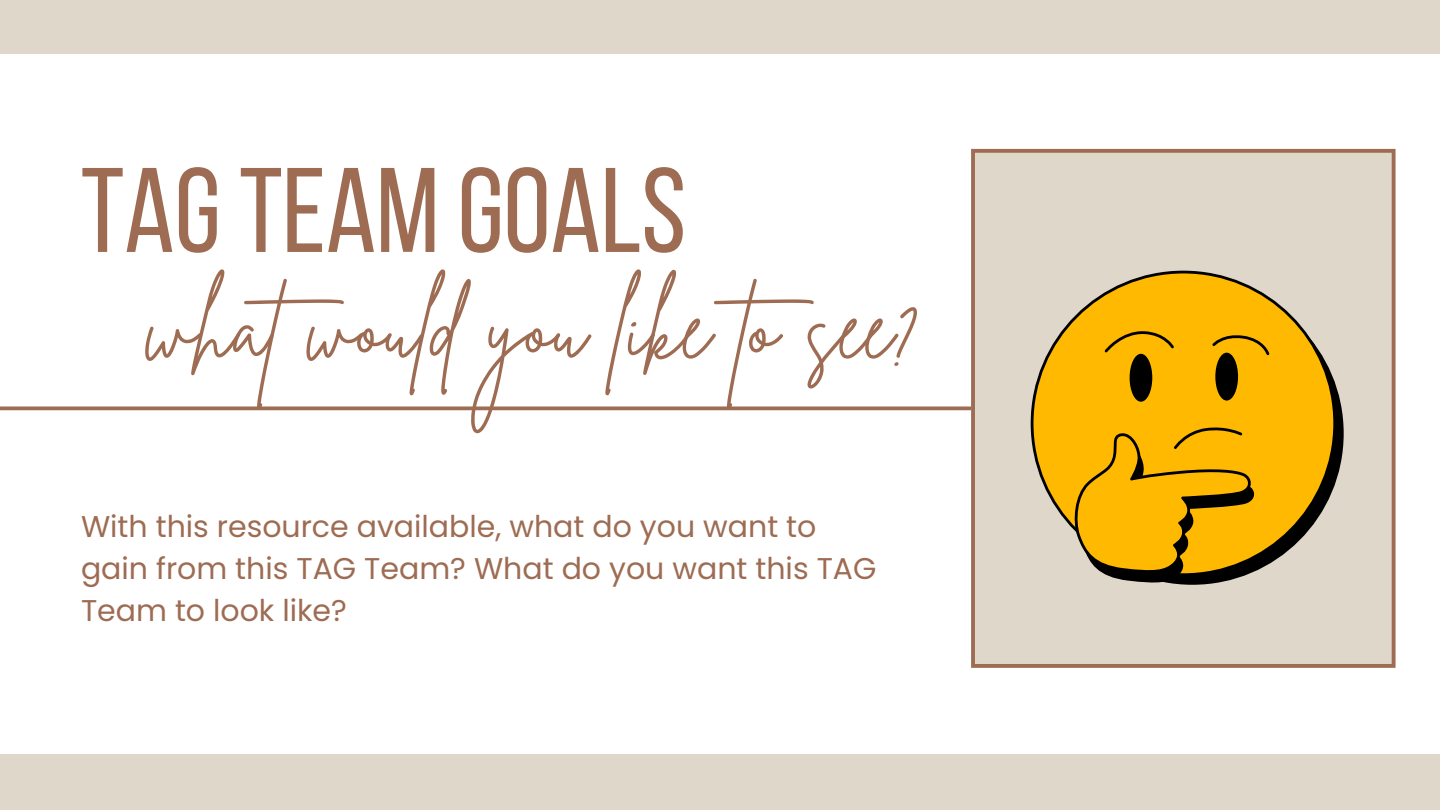
<style>
.page{position:relative;width:1440px;height:810px;background:#fff}
.page>*{position:absolute;margin:0;border:0;box-sizing:border-box;transform-origin:0 0}
.t1{font:120px "Bebas Neue";color:#9d6c53}
.t2{font:89px "Brittany Signature";color:#9d6c53}
.t3{font:30px/42px "Poppins";color:#9d6c53}
</style>
<div class="page">
<svg style="left:0;top:406px;width:971px;height:4px;background:#a97e68"></svg>
<div style="left:971px;top:149px;width:424px;height:519px;background:#dfd8ca"></div>
<div style="left:0;top:755px;width:1439px;height:55px;background:#dfd8ca"></div>
<div style="left:0;top:0;width:1439px;height:54px;background:#dfd8ca"></div>
<div style="left:1041px;top:282px;width:303px;height:303px;background:#000;border-radius:50%"></div>
<div style="left:1032px;top:272px;width:303px;height:303px;background:#ffb901;border-radius:50%"></div>
<svg style="left:1068px;top:427px;width:194px;height:168px"></svg>
<div style="left:1215px;top:353px;width:23px;height:48px;background:#000;border-radius:50%"></div>
<div style="left:1130px;top:354px;width:22px;height:48px;background:#000;border-radius:50%"></div>
<svg style="left:1212px;top:335px;width:58px;height:22px"></svg>
<svg style="left:1104px;top:331px;width:70px;height:23px"></svg>
<h1 class="t1" style="left:81px;top:162px;width:607px">TAG TEAM GOALS</h1>
<h2 class="t2" style="left:146px;top:269px;width:777px">whatwould you like to see?</h2>
<p class="t3" style="left:81px;top:506px;width:797px">With this resource available, what do you want to gain from this TAG Team? What do you want this TAG<br>Team to look like?</p>
</div>
